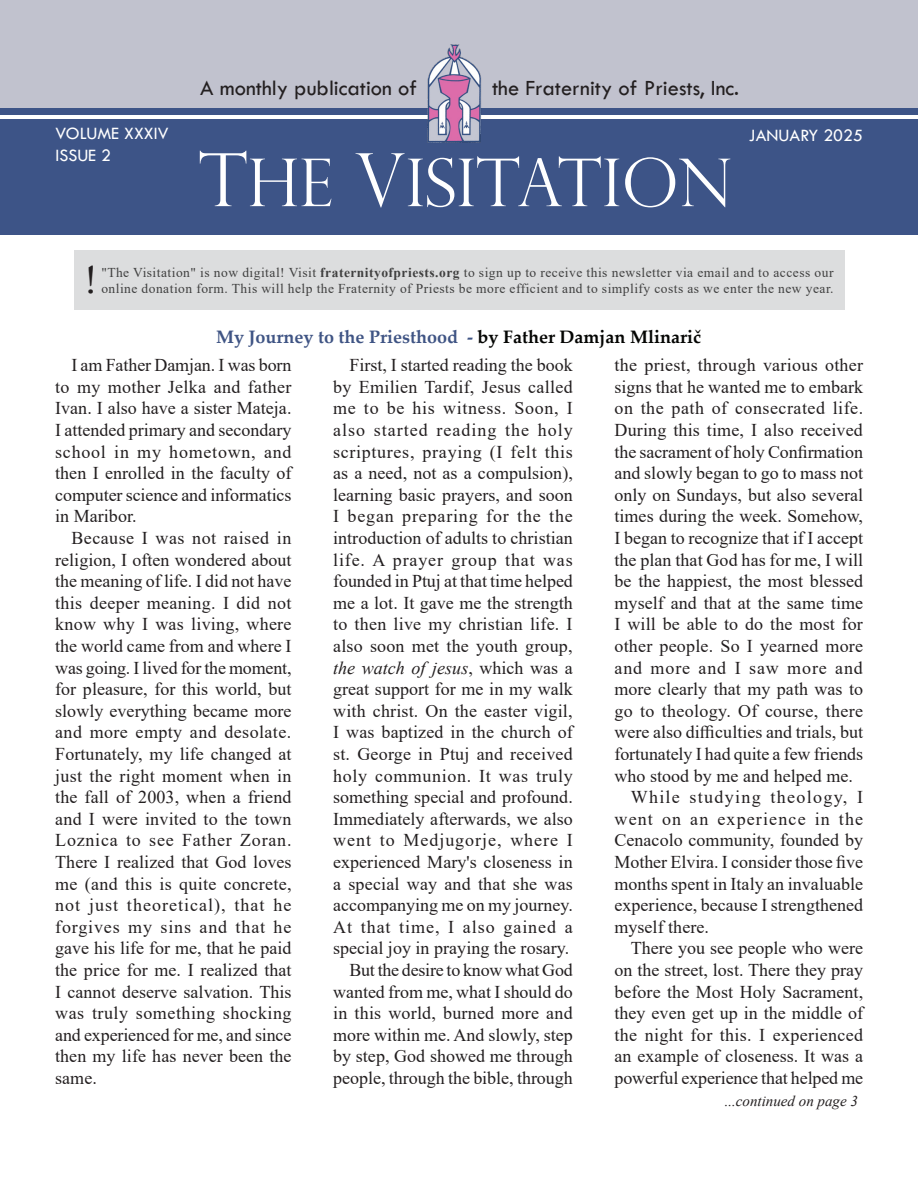
<style>
.page{position:relative;width:918px;height:1188px;background:#fff}
.page>*{position:absolute;margin:0;border:0;box-sizing:border-box;transform-origin:0 0}
.t1{font:300 66px "Perpetua Titling";color:#fff}
.t2{font:39px "Palatino Linotype";color:#231f20}
.t3{font:22.5px "Tw Cen";color:#231f20}
.Body_text{font:18px/21.6px "Times New Roman";color:#231f20;text-align:justify}
.t4{font:700 18px "Palatino Linotype";color:#3f5484}
.t5{font:18px "Tw Cen";color:#fff}
.t6{font:italic 15px "Times New Roman";color:#231f20}
.Body_text-2{font:13.5px "Times New Roman";letter-spacing:.035em;color:#404040}
.s1{font-size:73.5px}
.s2{font-weight:700}
.s3{color:#040503}
.s4{font-style:italic}
</style>
<div class="page">
<div style="left:0;top:0;width:918px;height:111px;background:#c1c2ce"></div>
<div style="left:0;top:109px;width:918px;height:126px;background:#3d5487"></div>
<hr style="left:0;top:115px;width:918px;height:3px;background:#fff">
<img style="left:426px;top:44px;width:57px;height:99px">
<div style="left:74px;top:251px;width:771px;height:59px;background:#dcddde"></div>
<p class="t3" style="left:200px;top:74px;width:218px">A monthly publication of</p>
<p class="t3" style="left:492px;top:74px;width:249px">the Fraternity of Priests, Inc.</p>
<p class="t5" style="left:56px;top:123px;width:115px">VOLUME XXXIV</p>
<p class="t5" style="left:749px;top:124px;width:116px">JANUARY 2025</p>
<p class="t5" style="left:56px;top:144px;width:57px">ISSUE 2</p>
<p class="t1" style="left:199px;top:143px;width:535px"><span class="s1">T</span>HE <span class="s1">V</span>ISITATION</p>
<p class="t2" style="left:86px;top:252px;width:12px">!</p>
<p class="Body_text-2" style="left:101px;top:263px;width:734px">"The Visitation" is now digital! Visit <span class="s2">fraternityofpriests.org</span> to sign up to receive this newsletter via email and to access our</p>
<p class="Body_text-2" style="left:101px;top:279px;width:734px">online donation form. This will help the Fraternity of Priests be more efficient and to simplify costs as we enter the new year.</p>
<p class="t4" style="left:216px;top:324px;width:486px">My Journey to the Priesthood - <span class="s3">by Father Damjan Mlinarič</span></p>
<p class="Body_text" style="left:55px;top:354px;width:238px;text-indent:16px">I am Father Damjan. I was born to my mother Jelka and father Ivan. I also have a sister Mateja.<br>I attended primary and secondary school in my hometown, and then I enrolled in the faculty of computer science and informatics in Maribor.</p>
<p class="Body_text" style="left:55px;top:527px;width:238px;text-indent:16px">Because I was not raised in religion, I often wondered about the meaning of life. I did not have this deeper meaning. I did not know why I was living, where the world came from and where I was going. I lived for the moment, for pleasure, for this world, but slowly everything became more and more empty and desolate.<br>Fortunately, my life changed at just the right moment when in the fall of 2003, when a friend and I were invited to the town Loznica to see Father Zoran.<br>There I realized that God loves me (and this is quite concrete, not just theoretical), that he forgives my sins and that he gave his life for me, that he paid the price for me. I realized that I cannot deserve salvation. This was truly something shocking and experienced for me, and since then my life has never been the same.</p>
<p class="Body_text" style="left:333px;top:354px;width:241px;text-indent:16px">First, I started reading the book by Emilien Tardif, Jesus called me to be his witness. Soon, I also started reading the holy scriptures, praying (I felt this as a need, not as a compulsion), learning basic prayers, and soon I began preparing for the the introduction of adults to christian life. A prayer group that was founded in Ptuj at that time helped me a lot. It gave me the strength to then live my christian life. I also soon met the youth group, <span class="s4">the watch of jesus</span>, which was a great support for me in my walk with christ. On the easter vigil, I was baptized in the church of st. George in Ptuj and received holy communion. It was truly something special and profound.<br>Immediately afterwards, we also went to Medjugorje, where I experienced Mary's closeness in a special way and that she was accompanying me on my journey.<br>At that time, I also gained a special joy in praying the rosary.</p>
<p class="Body_text" style="left:333px;top:959px;width:241px;text-indent:16px">But the desire to know what God wanted from me, what I should do in this world, burned more and more within me. And slowly, step by step, God showed me through people, through the bible, through</p>
<p class="Body_text" style="left:615px;top:354px;width:250px">the priest, through various other signs that he wanted me to embark on the path of consecrated life.<br>During this time, I also received the sacrament of holy Confirmation and slowly began to go to mass not only on Sundays, but also several times during the week. Somehow, I began to recognize that if I accept the plan that God has for me, I will be the happiest, the most blessed myself and that at the same time I will be able to do the most for other people. So I yearned more and more and I saw more and more clearly that my path was to go to theology. Of course, there were also difficulties and trials, but fortunately I had quite a few friends who stood by me and helped me.</p>
<p class="Body_text" style="left:615px;top:786px;width:250px;text-indent:16px">While studying theology, I went on an experience in the Cenacolo community, founded by Mother Elvira. I consider those five months spent in Italy an invaluable experience, because I strengthened myself there.</p>
<p class="Body_text" style="left:615px;top:937px;width:250px;text-indent:16px">There you see people who were on the street, lost. There they pray before the Most Holy Sacrament, they even get up in the middle of the night for this. I experienced an example of closeness. It was a powerful experience that helped me</p>
<p class="t6" style="left:725px;top:1091px;width:135px">...continued on page 3</p>
</div>
